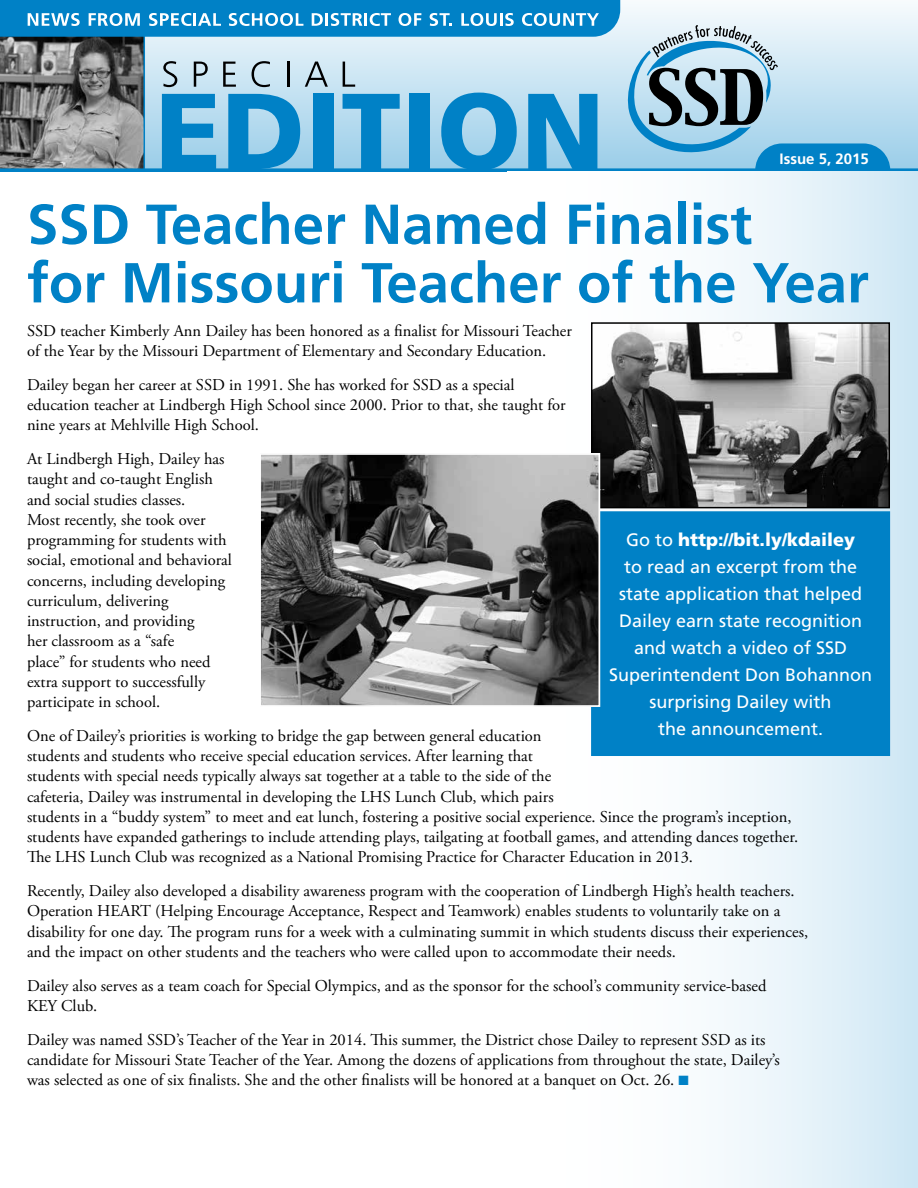
<style>
.page{position:relative;width:918px;height:1188px;background:#fff}
.page>*{position:absolute;margin:0;border:0;box-sizing:border-box;transform-origin:0 0}
.t1{font:700 56.25px/58.5px "Frutiger";color:#0081c6}
.t2{font:18px/27px "Frutiger";color:#fff;text-align:center}
.t3{font:16.5px/20.2px "Adobe Garamond Pro";color:#000}
.t4{font:700 15px "Frutiger";color:#fff}
.s1{color:#0081c6}
.s2{font-weight:900}
</style>
<div class="page">
<div style="left:144px;top:0;width:774px;height:172px;background:linear-gradient(to bottom,#f8fbfd,#9acde9)"></div>
<svg style="left:0;top:168px;width:918px;height:4px"></svg>
<svg style="left:0;top:0;width:890px;height:171px;background:#7cb2cf"></svg>
<hr style="left:144px;top:34px;width:1px;height:136px;background:#0081c6">
<div style="left:508px;top:172px;width:410px;height:1016px;background:linear-gradient(to right,#fff,#d7ebf6)"></div>
<div style="left:592px;top:512px;width:297px;height:243px;background:#0081c6"></div>
<div style="left:591px;top:511px;width:299px;height:245px;border:2px solid #0081c6"></div>
<img style="left:594px;top:325px;width:293px;height:180px">
<div style="left:591px;top:322px;width:299px;height:186px;border:2px solid #000"></div>
<img style="left:262px;top:456px;width:335px;height:248px">
<div style="left:259px;top:453px;width:341px;height:254px;border:2px solid #fff"></div>
<p class="t4" style="left:780px;top:150px;width:91px">Issue 5, 2015</p>
<h1 class="t1" style="left:27px;top:195px;width:843px">SSD Teacher Named Finalist<br>for Missouri Teacher of the Year</h1>
<p class="t3" style="left:27px;top:321px;width:546px">SSD teacher Kimberly Ann Dailey has been honored as a finalist for Missouri Teacher of the Year by the Missouri Department of Elementary and Secondary Education.</p>
<p class="t3" style="left:27px;top:375px;width:540px">Dailey began her career at SSD in 1991. She has worked for SSD as a special education teacher at Lindbergh High School since 2000. Prior to that, she taught for nine years at Mehlville High School.</p>
<p class="t3" style="left:27px;top:449px;width:206px">At Lindbergh High, Dailey has taught and co-taught English and social studies classes.<br>Most recently, she took over programming for students with social, emotional and behavioral concerns, including developing curriculum, delivering instruction, and providing<br>her classroom as a “safe<br>place” for students who need extra support to successfully participate in school.</p>
<p class="t3" style="left:27px;top:726px;width:773px">One of Dailey’s priorities is working to bridge the gap between general education<br>students and students who receive special education services. After learning that<br>students with special needs typically always sat together at a table to the side of the<br>cafeteria, Dailey was instrumental in developing the LHS Lunch Club, which pairs<br>students in a “buddy system” to meet and eat lunch, fostering a positive social experience. Since the program’s inception, students have expanded gatherings to include attending plays, tailgating at football games, and attending dances together.<br>The LHS Lunch Club was recognized as a National Promising Practice for Character Education in 2013.</p>
<p class="t3" style="left:27px;top:881px;width:783px">Recently, Dailey also developed a disability awareness program with the cooperation of Lindbergh High’s health teachers.<br>Operation HEART (Helping Encourage Acceptance, Respect and Teamwork) enables students to voluntarily take on a disability for one day. The program runs for a week with a culminating summit in which students discuss their experiences, and the impact on other students and the teachers who were called upon to accommodate their needs.</p>
<p class="t3" style="left:27px;top:976px;width:741px">Dailey also serves as a team coach for Special Olympics, and as the sponsor for the school’s community service-based<br>KEY Club.</p>
<p class="t3" style="left:27px;top:1030px;width:754px">Dailey was named SSD’s Teacher of the Year in 2014. This summer, the District chose Dailey to represent SSD as its candidate for Missouri State Teacher of the Year. Among the dozens of applications from throughout the state, Dailey’s was selected as one of six finalists. She and the other finalists will be honored at a banquet on Oct. 26. <span class="s1">■</span></p>
<p class="t2" style="left:609px;top:526px;width:265px">Go to <span class="s2">http://bit.ly/kdailey<br></span>to read an excerpt from the state application that helped<br>Dailey earn state recognition and watch a video of SSD<br>Superintendent Don Bohannon surprising Dailey with<br>the announcement.</p>
</div>
